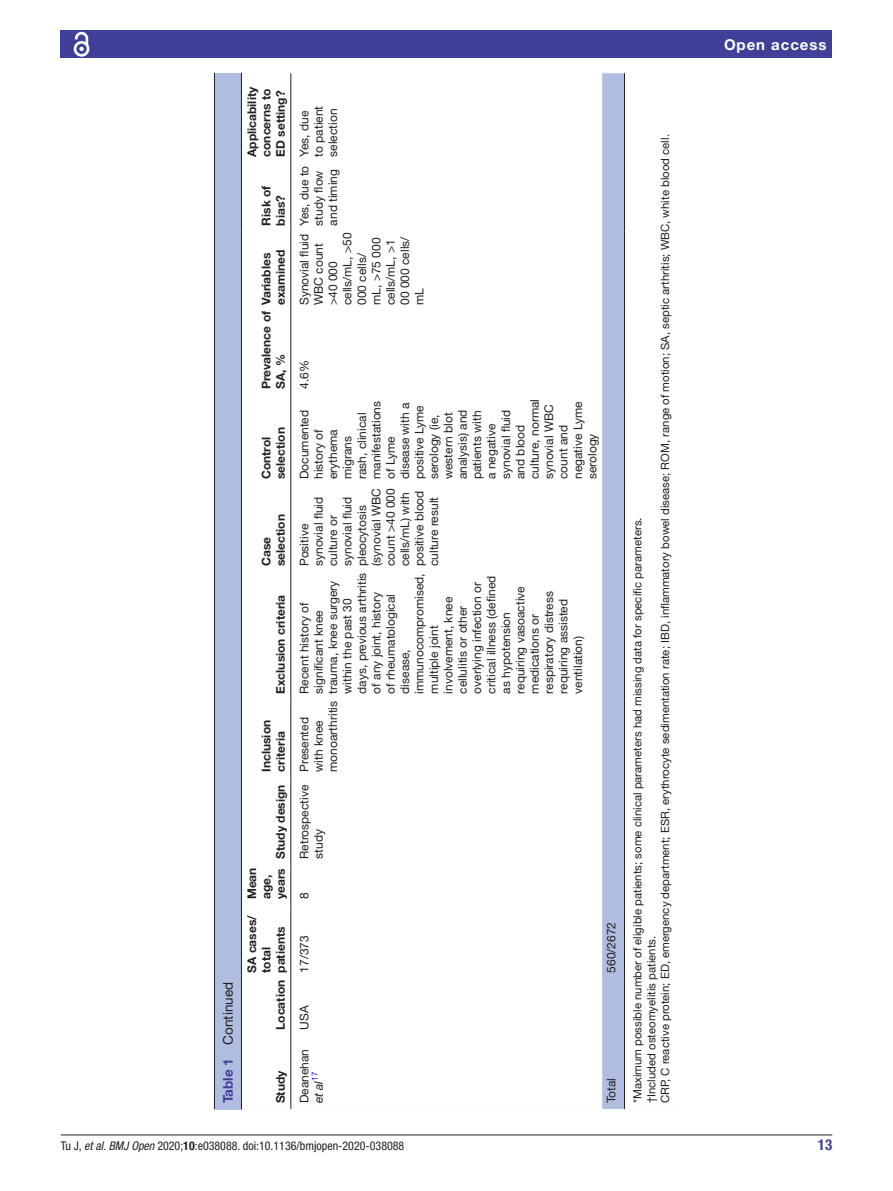
<style>
.page{position:relative;width:893px;height:1191px;background:#fff}
.page>*{position:absolute;margin:0;border:0;box-sizing:border-box;transform-origin:0 0}
.t1{font:700 15px "Helvetica Neue LT Std";letter-spacing:.065em;color:#fff}
.t2{font:700 condensed 15px "Helvetica Neue LT Std";color:#414099}
.t3{font:13.5px "Helvetica Neue LT Std";color:#231f20}
.t4{font:700 13.5px "Helvetica Neue LT Std";color:#414099}
.t5{font:12px/14.4px "Helvetica Neue LT Std";color:#231f20}
.t6{font:700 12px/14.4px "Helvetica Neue LT Std";color:#231f20}
.t7{font:condensed 12px "Helvetica Neue LT Std";color:#231f20}
.t8{font:italic 12px "Helvetica Neue LT Std";color:#231f20}
.t9{font:11.4px/13.6px "Helvetica Neue LT Std";color:#231f20}
.t10{font:7.95px "Helvetica Neue LT Std";color:#00f}
.s1{font-style:italic}
.s2{font-weight:700}
</style>
<div class="page">
<hr style="left:61px;top:1134px;width:771px;height:1px;background:#231f20">
<div style="left:61px;top:31px;width:771px;height:27px;background:#414099"></div>
<svg style="left:73px;top:31px;width:17px;height:26px"></svg>
<hr style="left:241px;top:1035px;width:1px;height:74px;background:#231f20">
<hr style="left:290px;top:1035px;width:1px;height:74px;background:#231f20">
<hr style="left:241px;top:978px;width:1px;height:57px;background:#231f20">
<hr style="left:290px;top:978px;width:1px;height:57px;background:#231f20">
<hr style="left:241px;top:905px;width:1px;height:73px;background:#231f20">
<hr style="left:290px;top:905px;width:1px;height:73px;background:#231f20">
<hr style="left:241px;top:864px;width:1px;height:41px;background:#231f20">
<hr style="left:290px;top:864px;width:1px;height:41px;background:#231f20">
<hr style="left:241px;top:777px;width:1px;height:87px;background:#231f20">
<hr style="left:290px;top:777px;width:1px;height:87px;background:#231f20">
<hr style="left:241px;top:699px;width:1px;height:78px;background:#231f20">
<hr style="left:290px;top:699px;width:1px;height:78px;background:#231f20">
<hr style="left:241px;top:572px;width:1px;height:127px;background:#231f20">
<hr style="left:290px;top:572px;width:1px;height:127px;background:#231f20">
<hr style="left:241px;top:485px;width:1px;height:87px;background:#231f20">
<hr style="left:290px;top:485px;width:1px;height:87px;background:#231f20">
<hr style="left:241px;top:395px;width:1px;height:90px;background:#231f20">
<hr style="left:290px;top:395px;width:1px;height:90px;background:#231f20">
<hr style="left:241px;top:311px;width:1px;height:84px;background:#231f20">
<hr style="left:290px;top:311px;width:1px;height:84px;background:#231f20">
<hr style="left:241px;top:231px;width:1px;height:80px;background:#231f20">
<hr style="left:290px;top:231px;width:1px;height:80px;background:#231f20">
<hr style="left:241px;top:163px;width:1px;height:68px;background:#231f20">
<hr style="left:290px;top:163px;width:1px;height:68px;background:#231f20">
<hr style="left:241px;top:73px;width:1px;height:90px;background:#231f20">
<hr style="left:290px;top:73px;width:1px;height:90px;background:#231f20">
<hr style="left:624px;top:1035px;width:1px;height:74px;background:#231f20">
<hr style="left:624px;top:978px;width:1px;height:57px;background:#231f20">
<hr style="left:624px;top:905px;width:1px;height:73px;background:#231f20">
<hr style="left:624px;top:864px;width:1px;height:41px;background:#231f20">
<hr style="left:624px;top:777px;width:1px;height:87px;background:#231f20">
<hr style="left:624px;top:699px;width:1px;height:78px;background:#231f20">
<hr style="left:624px;top:572px;width:1px;height:127px;background:#231f20">
<hr style="left:624px;top:485px;width:1px;height:87px;background:#231f20">
<hr style="left:624px;top:395px;width:1px;height:90px;background:#231f20">
<hr style="left:624px;top:311px;width:1px;height:84px;background:#231f20">
<hr style="left:624px;top:231px;width:1px;height:80px;background:#231f20">
<hr style="left:624px;top:163px;width:1px;height:68px;background:#231f20">
<hr style="left:624px;top:73px;width:1px;height:90px;background:#231f20">
<div style="left:602px;top:73px;width:22px;height:1037px;background:#afbde1"></div>
<div style="left:215px;top:73px;width:18px;height:1036px;background:#afbde1"></div>
<hr style="left:214px;top:73px;width:1px;height:1036px;background:#231f20">
<p class="t3" style="left:220px;top:1044px;width:64px;rotate:-90deg">Continued</p>
<p class="t4" style="left:220px;top:1103px;width:47px;rotate:-90deg">Table 1</p>
<p class="t6" style="left:244px;top:157px;width:72px;rotate:-90deg">Applicability concerns to<br>ED setting?</p>
<p class="t6" style="left:259px;top:225px;width:41px;rotate:-90deg">Risk of bias?</p>
<p class="t6" style="left:259px;top:305px;width:57px;rotate:-90deg">Variables examined</p>
<p class="t6" style="left:259px;top:389px;width:79px;rotate:-90deg">Prevalence of<br>SA, %</p>
<p class="t6" style="left:259px;top:479px;width:53px;rotate:-90deg">Control selection</p>
<p class="t6" style="left:259px;top:566px;width:53px;rotate:-90deg">Case selection</p>
<p class="t6" style="left:273px;top:693px;width:101px;rotate:-90deg">Exclusion criteria</p>
<p class="t6" style="left:259px;top:771px;width:53px;rotate:-90deg">Inclusion criteria</p>
<p class="t6" style="left:244px;top:899px;width:116px;rotate:-90deg">Mean<br>age,<br>years Study design</p>
<p class="t6" style="left:244px;top:972px;width:59px;rotate:-90deg">SA cases/ total patients</p>
<p class="t6" style="left:273px;top:1029px;width:51px;rotate:-90deg">Location</p>
<p class="t6" style="left:273px;top:1103px;width:34px;rotate:-90deg">Study</p>
<p class="t5" style="left:297px;top:157px;width:52px;rotate:-90deg">Yes, due to patient selection</p>
<p class="t5" style="left:297px;top:225px;width:61px;rotate:-90deg">Yes, due to study flow and timing</p>
<p class="t5" style="left:297px;top:305px;width:74px;rotate:-90deg">Synovial fluid<br>WBC count &gt;40 000 cells/mL, &gt;50<br>000 cells/ mL, &gt;75 000 cells/mL, &gt;1<br>00 000 cells/ mL</p>
<p class="t5" style="left:297px;top:389px;width:30px;rotate:-90deg">4.6%</p>
<p class="t5" style="left:297px;top:479px;width:82px;rotate:-90deg">Documented history of erythema migrans<br>rash, clinical manifestations of Lyme disease with a positive Lyme serology (ie, western blot analysis) and patients with<br>a negative synovial fluid and blood culture, normal synovial WBC count and negative Lyme serology</p>
<p class="t5" style="left:297px;top:566px;width:79px;rotate:-90deg">Positive synovial fluid culture or synovial fluid pleocytosis (synovial WBC count &gt;40 000 cells/mL) with positive blood culture result</p>
<p class="t5" style="left:297px;top:693px;width:123px;rotate:-90deg">Recent history of significant knee trauma, knee surgery within the past 30 days, previous arthritis of any joint, history<br>of rheumatological disease, immunocompromised, multiple joint involvement, knee cellulitis or other overlying infection or critical illness (defined as hypotension requiring vasoactive medications or respiratory distress requiring assisted ventilation)</p>
<p class="t5" style="left:297px;top:771px;width:72px;rotate:-90deg">Presented with knee monoarthritis</p>
<p class="t5" style="left:297px;top:858px;width:76px;rotate:-90deg">Retrospective study</p>
<p class="t5" style="left:297px;top:899px;width:8px;rotate:-90deg">8</p>
<p class="t5" style="left:297px;top:972px;width:39px;rotate:-90deg">17/373</p>
<p class="t5" style="left:297px;top:1029px;width:26px;rotate:-90deg">USA</p>
<p class="t5" style="left:297px;top:1103px;width:56px;rotate:-90deg">Deanehan</p>
<p class="t10" style="left:310px;top:1081px;width:10px;rotate:-90deg">17</p>
<p class="t8" style="left:311px;top:1103px;width:24px;rotate:-90deg">et al</p>
<p class="t5" style="left:604px;top:972px;width:52px;rotate:-90deg">560/2672</p>
<p class="t5" style="left:604px;top:1103px;width:27px;rotate:-90deg">Total</p>
<p class="t9" style="left:631px;top:1103px;width:970px;rotate:-90deg">*Maximum possible number of eligible patients; some clinical parameters had missing data for specific parameters.<br>†Included osteomyelitis patients.<br>CRP, C reactive protein; ED, emergency department; ESR, erythrocyte sedimentation rate; IBD, inflammatory bowel disease; ROM, range of motion; SA, septic arthritis; WBC, white blood cell.</p>
<p class="t1" style="left:724px;top:35px;width:104px">Open access</p>
<p class="t7" style="left:61px;top:1138px;width:345px">Tu J, <span class="s1">et al</span>. <span class="s1">BMJ Open</span> 2020;<span class="s2">10</span>:e038088. doi:10.1136/bmjopen-2020-038088</p>
<p class="t2" style="left:818px;top:1135px;width:16px">13</p>
</div>
